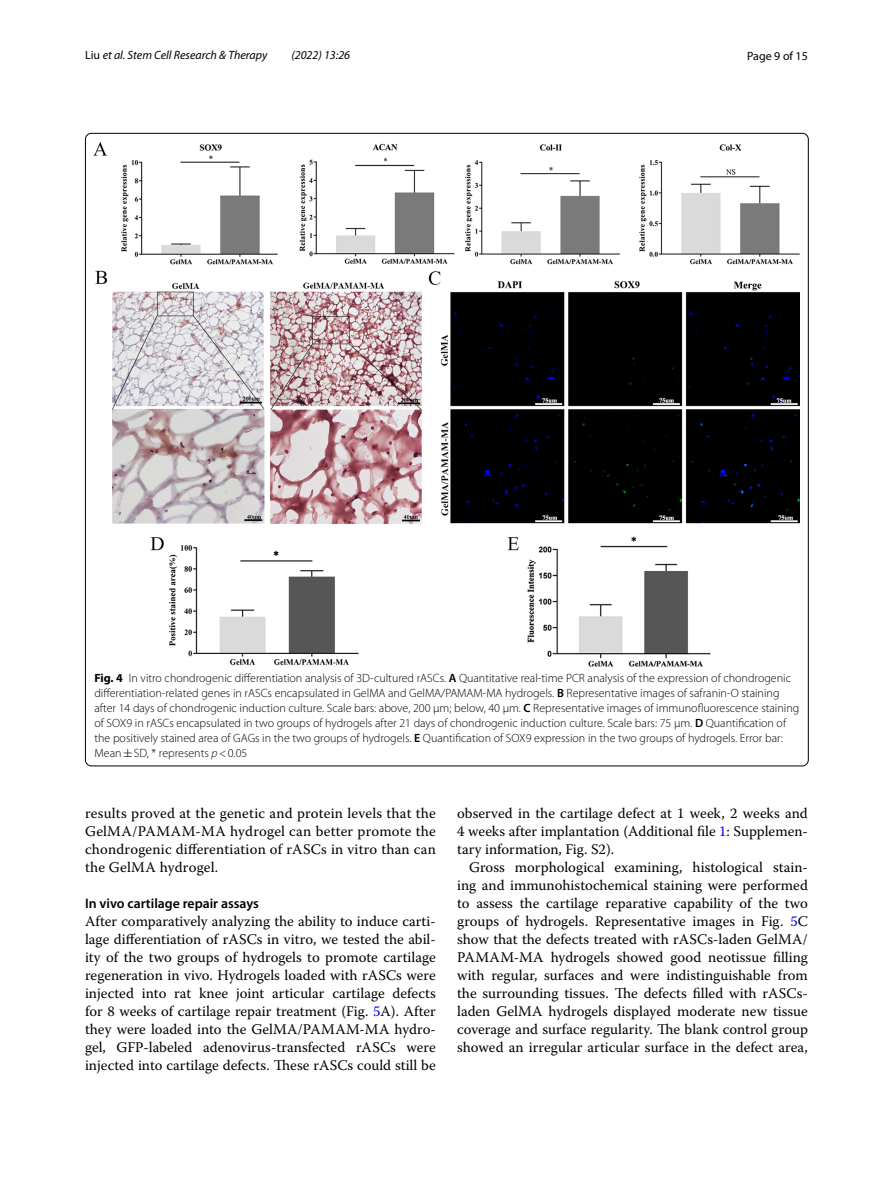
<style>
.page{position:relative;width:893px;height:1187px;background:#fff}
.page>*{position:absolute;margin:0;border:0;box-sizing:border-box;transform-origin:0 0}
.t1{font:14.7px/18px "Warnock Pro";color:#000;text-align:justify}
.t2{font:600 13.8px "Myriad Pro";color:#000}
.t3{font:300 12px/15px "Myriad Pro";color:#000}
.t4{font:italic 12px "Myriad Pro";color:#000}
.t5{font:12px "Myriad Pro";color:#000}
.s1{font-style:normal}
.s2{font-weight:700}
.s3{font-weight:600}
.s4{font-family:"MTSY";font-weight:400}
.s5{font-style:italic}
.s6{color:#00f}
</style>
<div class="page">
<img style="left:94px;top:142px;width:706px;height:524px">
<p class="t4" style="left:85px;top:48px;width:184px"><span class="s1">Liu</span> et al. Stem Cell Research &amp; Therapy</p>
<p class="t4" style="left:291px;top:48px;width:60px">(2022) 13:26</p>
<p class="t5" style="left:747px;top:48px;width:62px">Page 9 of 15</p>
<p class="t3" style="left:94px;top:670px;width:706px"><span class="s2">Fig. 4</span> In vitro chondrogenic differentiation analysis of 3D-cultured rASCs. <span class="s3">A</span> Quantitative real-time PCR analysis of the expression of chondrogenic differentiation-related genes in rASCs encapsulated in GelMA and GelMA/PAMAM-MA hydrogels. <span class="s3">B</span> Representative images of safranin-O staining after 14 days of chondrogenic induction culture. Scale bars: above, 200 μm; below, 40 μm. <span class="s3">C</span> Representative images of immunofluorescence staining of SOX9 in rASCs encapsulated in two groups of hydrogels after 21 days of chondrogenic induction culture. Scale bars: 75 μm. <span class="s3">D</span> Quantification of the positively stained area of GAGs in the two groups of hydrogels. <span class="s3">E</span> Quantification of SOX9 expression in the two groups of hydrogels. Error bar:<br>Mean<span class="s4">±</span>SD, * represents <span class="s5">p</span>&lt;0.05</p>
<p class="t1" style="left:85px;top:804px;width:352px">results proved at the genetic and protein levels that the GelMA/PAMAM-MA hydrogel can better promote the chondrogenic differentiation of rASCs in vitro than can the GelMA hydrogel.</p>
<p class="t2" style="left:85px;top:894px;width:175px">In vivo cartilage repair assays</p>
<p class="t1" style="left:85px;top:912px;width:352px">After comparatively analyzing the ability to induce carti&shy;lage differentiation of rASCs in vitro, we tested the abil&shy;ity of the two groups of hydrogels to promote cartilage regeneration in vivo. Hydrogels loaded with rASCs were injected into rat knee joint articular cartilage defects for 8 weeks of cartilage repair treatment (Fig. <span class="s6">5</span>A). After they were loaded into the GelMA/PAMAM-MA hydro&shy;gel, GFP-labeled adenovirus-transfected rASCs were injected into cartilage defects. These rASCs could still be</p>
<p class="t1" style="left:457px;top:804px;width:352px">observed in the cartilage defect at 1 week, 2 weeks and 4 weeks after implantation (Additional file <span class="s6">1</span>: Supplemen&shy;tary information, Fig. S2).</p>
<p class="t1" style="left:457px;top:858px;width:352px;text-indent:12px">Gross morphological examining, histological stain&shy;ing and immunohistochemical staining were performed to assess the cartilage reparative capability of the two groups of hydrogels. Representative images in Fig. <span class="s6">5</span>C show that the defects treated with rASCs-laden GelMA/ PAMAM-MA hydrogels showed good neotissue filling with regular, surfaces and were indistinguishable from the surrounding tissues. The defects filled with rASCs&shy;laden GelMA hydrogels displayed moderate new tissue coverage and surface regularity. The blank control group showed an irregular articular surface in the defect area,</p>
</div>
